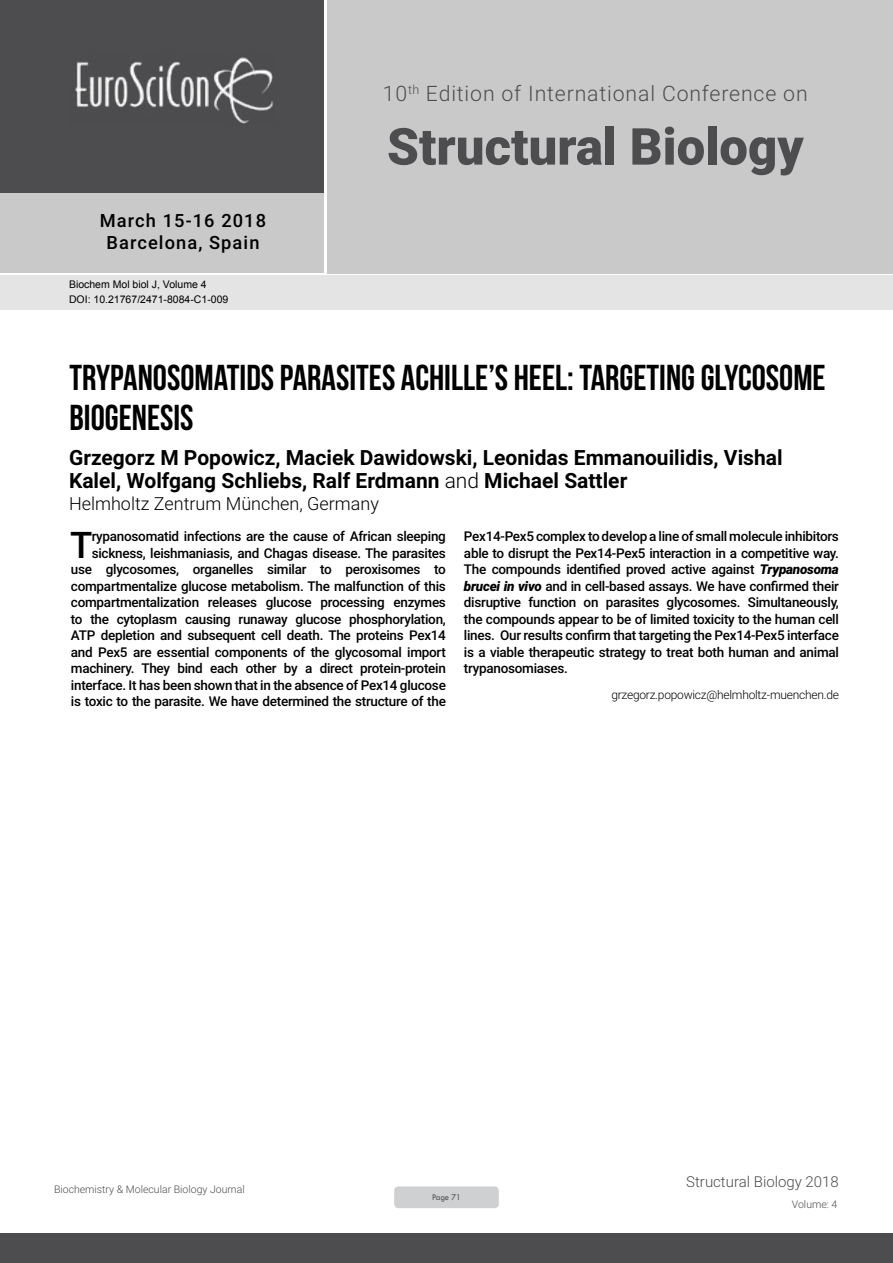
<style>
.page{position:relative;width:893px;height:1263px;background:#fff}
.page>*{position:absolute;margin:0;border:0;box-sizing:border-box;transform-origin:0 0}
.t1{font:900 51px "Roboto";color:#4d4d4f}
.t2{font:500 36.75px "Roboto";color:#000}
.t3{font:36px/39.6px "Bebas Neue";color:#000}
.t4{font:300 21.3px "Roboto";letter-spacing:.04em;color:#4d4d4f}
.t5{font:700 21px/23.4px "Roboto";color:#000}
.t6{font:500 18.3px/21.9px "Roboto";letter-spacing:.06em;color:#000;text-align:center}
.t7{font:300 18px "Roboto";color:#000}
.t8{font:300 15px "Roboto";color:#4d4d4f}
.t9{font:500 13.5px/16.5px "Roboto";letter-spacing:-.02em;color:#000;text-align:right}
.t10{font:300 12px "Roboto";letter-spacing:-.02em;color:#000}
.t11{font:10.5px/14.4px "Arial";color:#000}
.t12{font:300 10.5px "Roboto";color:#4d4d4f}
.t13{font:9px "Tw Cen";letter-spacing:-.02em;color:#4d4d4f;scale:.95 1}
.s1{font-weight:300}
.s2{font-weight:900;font-style:italic}
</style>
<div class="page">
<div style="left:0;top:0;width:323px;height:193px;background:#4d4d4f"></div>
<div style="left:1px;top:193px;width:323px;height:80px;background:#c9c9ca"></div>
<div style="left:327px;top:0;width:566px;height:273px;background:#c9c9ca"></div>
<img style="left:75px;top:57px;width:199px;height:67px">
<div style="left:0;top:1233px;width:893px;height:30px;background:#4d4d4f"></div>
<div style="left:1px;top:275px;width:892px;height:35px;background:#e4e4e4"></div>
<div style="left:394px;top:1186px;width:105px;height:22px;background:#cfd0d2;border-radius:4px"></div>
<h3 class="t6" style="left:100px;top:209px;width:168px">March 15-16 2018<br>Barcelona, Spain</h3>
<p class="t11" style="left:69px;top:278px;width:161px">Biochem Mol biol J, Volume 4<br>DOI: 10.21767/2471-8084-C1-009</p>
<h3 class="t4" style="left:383px;top:78px;width:426px">10<sup>th</sup> Edition of International Conference on</h3>
<h1 class="t1" style="left:387px;top:111px;width:418px">Structural Biology</h1>
<h3 class="t3" style="left:69px;top:358px;width:758px">TRYPANOSOMATIDS PARASITES ACHILLE’S HEEL: TARGETING GLYCOSOME<br>BIOGENESIS</h3>
<h3 class="t5" style="left:69px;top:445px;width:715px">Grzegorz M Popowicz, Maciek Dawidowski, Leonidas Emmanouilidis, Vishal<br>Kalel, Wolfgang Schliebs, Ralf Erdmann <span class="s1">and</span> Michael Sattler</h3>
<h3 class="t7" style="left:69px;top:491px;width:311px">Helmholtz Zentrum München, Germany</h3>
<p class="t9" style="left:71px;top:528px;width:376px">rypanosomatid infections are the cause of African sleeping sickness, leishmaniasis, and Chagas disease. The parasites use glycosomes, organelles similar to peroxisomes to compartmentalize glucose metabolism. The malfunction of this compartmentalization releases glucose processing enzymes to the cytoplasm causing runaway glucose phosphorylation, ATP depletion and subsequent cell death. The proteins Pex14 and Pex5 are essential components of the glycosomal import machinery. They bind each other by a direct protein-protein interface. It has been shown that in the absence of Pex14 glucose is toxic to the parasite. We have determined the structure of the</p>
<p class="t9" style="left:464px;top:528px;width:377px;text-align:justify">Pex14-Pex5 complex to develop a line of small molecule inhibitors able to disrupt the Pex14-Pex5 interaction in a competitive way.<br>The compounds identified proved active against <span class="s2">Trypanosoma brucei in vivo</span> and in cell-based assays. We have confirmed their disruptive function on parasites glycosomes. Simultaneously, the compounds appear to be of limited toxicity to the human cell lines. Our results confirm that targeting the Pex14-Pex5 interface is a viable therapeutic strategy to treat both human and animal trypanosomiases.</p>
<h2 class="t2" style="left:70px;top:519px;width:24px">T</h2>
<p class="t10" style="left:611px;top:686px;width:229px">grzegorz.popowicz@helmholtz-muenchen.de</p>
<p class="t12" style="left:54px;top:1181px;width:192px">Biochemistry &amp; Molecular Biology Journal</p>
<p class="t13" style="left:432px;top:1192px;width:32px">Page 71</p>
<p class="t8" style="left:686px;top:1171px;width:154px">Structural Biology 2018</p>
<p class="t12" style="left:792px;top:1197px;width:47px">Volume: 4</p>
</div>
